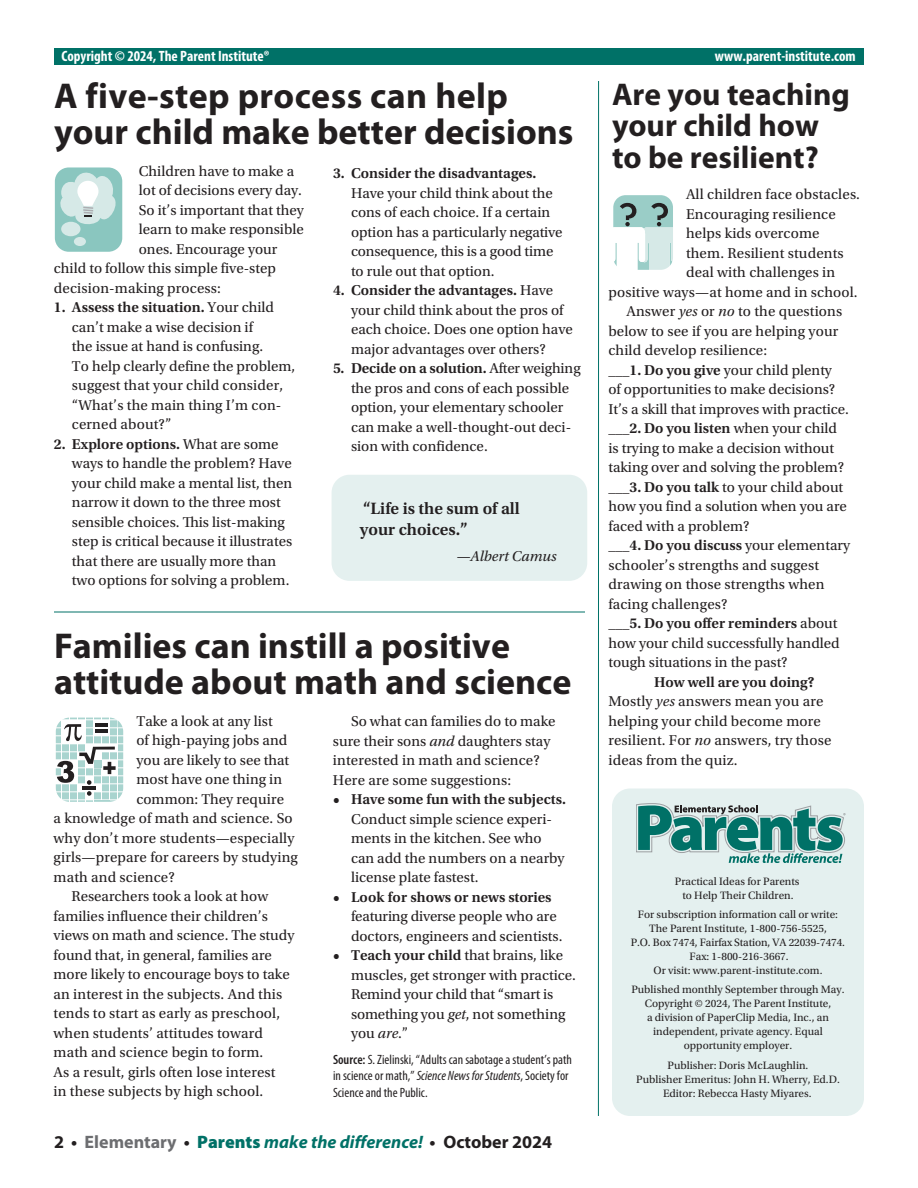
<style>
.page{position:relative;width:918px;height:1188px;background:#fff}
.page>*{position:absolute;margin:0;border:0;box-sizing:border-box;transform-origin:0 0}
.t1{font:700 36px/36px "Myriad Pro";color:#231f20}
.t2{font:700 31.5px/31.5px "Myriad Pro";color:#231f20}
.t3{font:italic 700 18px "Myriad Pro";color:#007167}
.t4{font:600 17.25px/21px "Utopia Std";color:#231f20}
.t5{font:15px/19.5px "Utopia Std";color:#231f20}
.t6{font:600 15px "Utopia Std";color:#231f20}
.t7{font:700 condensed 15px "Myriad Pro";color:#fff}
.t8{font:italic 15px "Utopia Std";color:#231f20}
.t9{font:condensed 13.5px/16.5px "Myriad Pro";color:#231f20}
.t10{font:11.25px/14.1px "Utopia Std";color:#231f20;text-align:center}
.s1{font-weight:600}
.s2{font-style:italic}
.s3{font-weight:400}
.s4{font-style:normal;color:#231f20}
.s5{font-style:normal;color:#6c6d70}
.s6{font-weight:900;font-style:normal}
</style>
<div class="page">
<div style="left:612px;top:789px;width:252px;height:327px;background:#e4f0ef;border-radius:18px"></div>
<hr style="left:598px;top:81px;width:1px;height:1035px;background:#007167">
<svg style="left:54px;top:167px;width:69px;height:85px;background:#b2d8d4"></svg>
<svg style="left:55px;top:717px;width:69px;height:85px"></svg>
<svg style="left:613px;top:195px;width:60px;height:75px"></svg>
<div style="left:54px;top:49px;width:810px;height:16px;background:#007167"></div>
<div style="left:332px;top:475px;width:255px;height:106px;background:#e4f0ef;border-radius:18px"></div>
<svg style="left:636px;top:803px;width:210px;height:60px"></svg>
<hr style="left:54px;top:612px;width:531px;height:1px;background:#007167">
<p class="t7" style="left:62px;top:46px;width:210px">Copyright © 2024, The Parent Institute®</p>
<p class="t7" style="left:715px;top:46px;width:142px">www.parent-institute.com</p>
<h1 class="t1" style="left:54px;top:77px;width:521px">A five-step process can help your child make better decisions</h1>
<h2 class="t2" style="left:612px;top:77px;width:240px">Are you teaching your child how to be resilient?</h2>
<p class="t5" style="left:139px;top:161px;width:157px">Children have to make a</p>
<p class="t5" style="left:139px;top:181px;width:165px">lot of decisions every day.</p>
<p class="t5" style="left:139px;top:200px;width:167px">So it’s important that they</p>
<p class="t5" style="left:139px;top:220px;width:167px">learn to make responsible</p>
<p class="t5" style="left:139px;top:239px;width:140px">ones. Encourage your</p>
<p class="t5" style="left:54px;top:259px;width:224px">child to follow this simple five-step</p>
<p class="t5" style="left:54px;top:278px;width:169px">decision-making process:</p>
<p class="t5" style="left:72px;top:298px;width:225px;text-indent:-18px"><span class="s1">1. Assess the situation.</span> Your child can’t make a wise decision if<br>the issue at hand is confusing.<br>To help clearly define the problem, suggest that your child consider, “What’s the main thing I’m con&shy;cerned about?”</p>
<p class="t5" style="left:72px;top:434px;width:222px;text-indent:-18px"><span class="s1">2. Explore options.</span> What are some ways to handle the problem? Have your child make a mental list, then narrow it down to the three most sensible choices. This list-making step is critical because it illustrates that there are usually more than two options for solving a problem.</p>
<p class="t6" style="left:333px;top:165px;width:205px">3. Consider the disadvantages.</p>
<p class="t5" style="left:351px;top:183px;width:213px">Have your child think about the cons of each choice. If a certain option has a particularly negative consequence, this is a good time to rule out that option.</p>
<p class="t5" style="left:351px;top:281px;width:223px;text-indent:-18px"><span class="s1">4. Consider the advantages.</span> Have your child think about the pros of each choice. Does one option have major advantages over others?</p>
<p class="t5" style="left:351px;top:359px;width:231px;text-indent:-18px"><span class="s1">5. Decide on a solution.</span> After weighing the pros and cons of each possible option, your elementary schooler can make a well-thought-out deci&shy;sion with confidence.</p>
<p class="t5" style="left:686px;top:185px;width:176px">All children face obstacles.</p>
<p class="t5" style="left:686px;top:204px;width:151px">Encouraging resilience</p>
<p class="t5" style="left:686px;top:224px;width:135px">helps kids overcome</p>
<p class="t5" style="left:686px;top:243px;width:159px">them. Resilient students</p>
<p class="t5" style="left:686px;top:263px;width:151px">deal with challenges in</p>
<p class="t5" style="left:608px;top:282px;width:251px">positive ways—at home and in school.</p>
<p class="t5" style="left:626px;top:302px;width:217px">Answer <span class="s2">yes</span> or <span class="s2">no</span> to the questions</p>
<p class="t5" style="left:608px;top:321px;width:231px">below to see if you are helping your</p>
<p class="t5" style="left:608px;top:341px;width:160px">child develop resilience:</p>
<p class="t5" style="left:608px;top:360px;width:225px"><span class="s1">___1. Do you give</span> your child plenty</p>
<p class="t5" style="left:608px;top:380px;width:228px">of opportunities to make decisions?</p>
<p class="t5" style="left:608px;top:399px;width:242px">It’s a skill that improves with practice.</p>
<p class="t6" style="left:608px;top:420px;width:230px">___2. Do you listen <span class="s3">when your child</span></p>
<p class="t5" style="left:608px;top:438px;width:227px">is trying to make a decision without</p>
<p class="t5" style="left:608px;top:458px;width:237px">taking over and solving the problem?</p>
<p class="t5" style="left:608px;top:477px;width:236px"><span class="s1">___3. Do you talk</span> to your child about</p>
<p class="t5" style="left:608px;top:497px;width:240px">how you find a solution when you are</p>
<p class="t5" style="left:608px;top:516px;width:143px">faced with a problem?</p>
<p class="t6" style="left:608px;top:537px;width:243px">___4. Do you discuss <span class="s3">your elementary</span></p>
<p class="t5" style="left:608px;top:555px;width:212px">schooler’s strengths and suggest</p>
<p class="t5" style="left:608px;top:575px;width:218px">drawing on those strengths when</p>
<p class="t5" style="left:608px;top:594px;width:121px">facing challenges?</p>
<p class="t6" style="left:608px;top:615px;width:231px">___5. Do you offer reminders <span class="s3">about</span></p>
<p class="t5" style="left:608px;top:633px;width:233px">how your child successfully handled</p>
<p class="t5" style="left:608px;top:653px;width:181px">tough situations in the past?</p>
<p class="t5" style="left:608px;top:672px;width:224px;text-indent:46px"><span class="s1">How well are you doing?<br></span>Mostly <span class="s2">yes</span> answers mean you are helping your child become more resilient. For <span class="s2">no</span> answers, try those ideas from the quiz.</p>
<p class="t4" style="left:360px;top:499px;width:161px">“Life is the sum of all your choices.”</p>
<p class="t8" style="left:456px;top:548px;width:102px">—Albert Camus</p>
<h1 class="t1" style="left:54px;top:627px;width:519px">Families can instill a positive attitude about math and science</h1>
<p class="t5" style="left:137px;top:711px;width:138px">Take a look at any list</p>
<p class="t5" style="left:137px;top:731px;width:152px">of high-paying jobs and</p>
<p class="t5" style="left:137px;top:750px;width:154px">you are likely to see that</p>
<p class="t5" style="left:137px;top:770px;width:147px">most have one thing in</p>
<p class="t5" style="left:137px;top:789px;width:149px">common: They require</p>
<p class="t5" style="left:54px;top:809px;width:241px">a knowledge of math and science. So</p>
<p class="t5" style="left:54px;top:828px;width:242px">why don’t more students—especially</p>
<p class="t5" style="left:54px;top:848px;width:246px">girls—prepare for careers by studying</p>
<p class="t5" style="left:54px;top:867px;width:123px">math and science?</p>
<p class="t5" style="left:72px;top:887px;width:198px">Researchers took a look at how</p>
<p class="t5" style="left:54px;top:906px;width:216px">families influence their children’s</p>
<p class="t5" style="left:54px;top:926px;width:242px">views on math and science. The study</p>
<p class="t5" style="left:54px;top:945px;width:220px">found that, in general, families are</p>
<p class="t5" style="left:54px;top:965px;width:238px">more likely to encourage boys to take</p>
<p class="t5" style="left:54px;top:984px;width:230px">an interest in the subjects. And this</p>
<p class="t5" style="left:54px;top:1004px;width:228px">tends to start as early as preschool,</p>
<p class="t5" style="left:54px;top:1023px;width:211px">when students’ attitudes toward</p>
<p class="t5" style="left:54px;top:1043px;width:211px">math and science begin to form.</p>
<p class="t5" style="left:54px;top:1062px;width:224px">As a result, girls often lose interest</p>
<p class="t5" style="left:54px;top:1082px;width:211px">in these subjects by high school.</p>
<p class="t5" style="left:333px;top:712px;width:224px;text-indent:18px">So what can families do to make sure their sons <span class="s2">and</span> daughters stay interested in math and science?<br>Here are some suggestions:</p>
<p class="t6" style="left:333px;top:791px;width:235px">• Have some fun with the subjects.</p>
<p class="t5" style="left:351px;top:810px;width:215px">Conduct simple science experi&shy;ments in the kitchen. See who can add the numbers on a nearby license plate fastest.</p>
<p class="t6" style="left:333px;top:889px;width:220px">• Look for shows or news stories</p>
<p class="t5" style="left:351px;top:907px;width:213px">featuring diverse people who are doctors, engineers and scientists.</p>
<p class="t5" style="left:351px;top:946px;width:226px;text-indent:-18px"><span class="s1">• Teach your child</span> that brains, like muscles, get stronger with practice.<br>Remind your child that “smart is something you <span class="s2">get</span>, not something you <span class="s2">are</span>.”</p>
<p class="t9" style="left:333px;top:1051px;width:241px"><span class="s1">Source:</span> S. Zielinski, “Adults can sabotage a student’s path in science or math,” <span class="s2">Science News for Students</span>, Society for<br>Science and the Public.</p>
<p class="t10" style="left:675px;top:874px;width:126px">Practical Ideas for Parents to Help Their Children.</p>
<p class="t10" style="left:631px;top:907px;width:216px">For subscription information call or write:<br>The Parent Institute, 1-800-756-5525,<br>P.O. Box 7474, Fairfax Station, VA 22039-7474.<br>Fax: 1-800-216-3667.<br>Or visit: www.parent-institute.com.</p>
<p class="t10" style="left:631px;top:982px;width:215px">Published monthly September through May.<br>Copyright © 2024, The Parent Institute,<br>a division of PaperClip Media, Inc., an independent, private agency. Equal opportunity employer.</p>
<p class="t10" style="left:636px;top:1059px;width:205px">Publisher: Doris McLaughlin.<br>Publisher Emeritus: John H. Wherry, Ed.D.<br>Editor: Rebecca Hasty Miyares.</p>
<p class="t3" style="left:54px;top:1130px;width:500px"><span class="s4">2 •</span> <span class="s5">Elementary</span> <span class="s4">•</span> <span class="s6">Parents</span> make the difference! <span class="s4">• October 2024</span></p>
</div>
